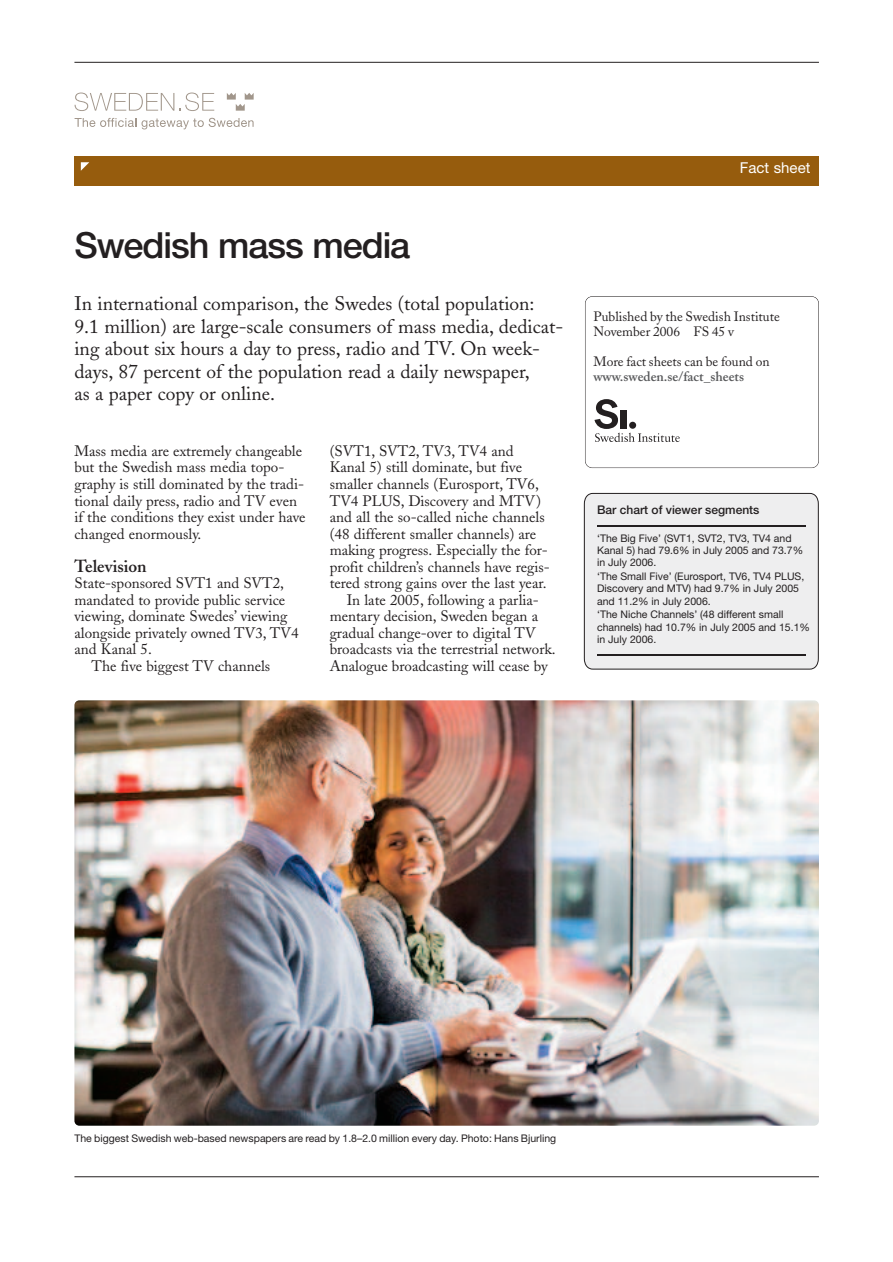
<style>
.page{position:relative;width:893px;height:1262px;background:#fff}
.page>*{position:absolute;margin:0;border:0;box-sizing:border-box;transform-origin:0 0}
.t1{font:500 36px "Helvetica Neue";letter-spacing:-.03em;color:#231f20}
.t2{font:19.5px/22.5px "Adobe Caslon";color:#231f20}
.t3{font:600 17.25px "Adobe Caslon";color:#231f20}
.t4{font:15px/16.5px "Adobe Caslon";color:#231f20}
.t5{font:15px "Helvetica Neue";color:#fff}
.t6{font:13.5px/15px "Adobe Caslon";color:#231f20}
.t7{font:600 13.5px "Adobe Caslon";color:#57585a}
.t8{font:500 12px "Helvetica Neue";color:#231f20}
.t9{font:10.5px/12.5px "Helvetica Neue";color:#231f20}
</style>
<div class="page">
<hr style="left:74px;top:62px;width:745px;height:1px;background:#231f20">
<hr style="left:74px;top:1176px;width:745px;height:1px;background:#231f20">
<div style="left:74px;top:156px;width:745px;height:30px;background:#965c0d"></div>
<svg style="left:81px;top:162px;width:8px;height:9px"></svg>
<svg style="left:227px;top:93px;width:27px;height:18px"></svg>
<svg style="left:74px;top:93px;width:140px;height:18px"></svg>
<svg style="left:75px;top:118px;width:178px;height:11px"></svg>
<div style="left:585px;top:296px;width:234px;height:172px;border:1px solid #231f20;border-radius:7px"></div>
<svg style="left:594px;top:399px;width:85px;height:43px"></svg>
<div style="left:620px;top:410px;width:6px;height:18px;background:#231f20"></div>
<div style="left:629px;top:422px;width:7px;height:7px;background:#231f20;border-radius:50%"></div>
<img style="left:74px;top:700px;width:745px;height:425px;border-radius:5px">
<div style="left:584px;top:493px;width:234px;height:176px;background:#eeeeef"></div>
<hr style="left:597px;top:525px;width:208px;height:1px;background:#231f20">
<hr style="left:597px;top:654px;width:208px;height:1px;background:#231f20">
<h1 class="t1" style="left:74px;top:232px;width:337px">Swedish mass media</h1>
<p class="t2" style="left:74px;top:295px;width:490px">In international comparison, the Swedes (total population:<br>9.1 million) are large-scale consumers of mass media, dedicat&shy;ing about six hours a day to press, radio and TV. On week&shy;days, 87 percent of the population read a daily newspaper,<br>as a paper copy or online.</p>
<p class="t4" style="left:74px;top:444px;width:233px">Mass media are extremely changeable but the Swedish mass media topo&shy;graphy is still dominated by the tradi&shy;tional daily press, radio and TV even if the conditions they exist under have changed enormously.</p>
<p class="t3" style="left:74px;top:559px;width:74px">Television</p>
<p class="t4" style="left:74px;top:576px;width:211px">State-sponsored SVT1 and SVT2,</p>
<p class="t4" style="left:74px;top:593px;width:212px">mandated to provide public service</p>
<p class="t4" style="left:74px;top:609px;width:214px">viewing, dominate Swedes’ viewing</p>
<p class="t4" style="left:74px;top:626px;width:226px">alongside privately owned TV3, TV4</p>
<p class="t4" style="left:74px;top:642px;width:79px">and Kanal 5.</p>
<p class="t4" style="left:91px;top:659px;width:180px">The five biggest TV channels</p>
<p class="t4" style="left:330px;top:444px;width:185px">(SVT1, SVT2, TV3, TV4 and</p>
<p class="t4" style="left:330px;top:461px;width:194px">Kanal 5) still dominate, but five</p>
<p class="t4" style="left:330px;top:477px;width:211px">smaller channels (Eurosport, TV6,</p>
<p class="t4" style="left:330px;top:494px;width:213px">TV4 PLUS, Discovery and MTV)</p>
<p class="t4" style="left:330px;top:510px;width:216px">and all the so-called niche channels</p>
<p class="t4" style="left:330px;top:527px;width:208px">(48 different smaller channels) are</p>
<p class="t4" style="left:330px;top:543px;width:220px">making progress. Especially the for-</p>
<p class="t4" style="left:330px;top:560px;width:222px">profit children’s channels have regis-</p>
<p class="t4" style="left:330px;top:576px;width:218px">tered strong gains over the last year.</p>
<p class="t4" style="left:347px;top:593px;width:194px">In late 2005, following a parlia-</p>
<p class="t4" style="left:330px;top:609px;width:210px">mentary decision, Sweden began a</p>
<p class="t4" style="left:330px;top:626px;width:207px">gradual change-over to digital TV</p>
<p class="t4" style="left:330px;top:642px;width:227px">broadcasts via the terrestrial network.</p>
<p class="t4" style="left:330px;top:659px;width:219px">Analogue broadcasting will cease by</p>
<p class="t5" style="left:739px;top:162px;width:72px">Fact sheet</p>
<p class="t6" style="left:593px;top:310px;width:188px">Published by the Swedish Institute<br>November 2006 FS 45 v</p>
<p class="t6" style="left:593px;top:355px;width:178px">More fact sheets can be found on</p>
<p class="t7" style="left:593px;top:371px;width:152px">www.sweden.se/fact_sheets</p>
<p class="t8" style="left:597px;top:506px;width:164px">Bar chart of viewer segments</p>
<p class="t9" style="left:597px;top:533px;width:208px">‘The Big Five’ (SVT1, SVT2, TV3, TV4 and<br>Kanal 5) had 79.6% in July 2005 and 73.7% in July 2006.</p>
<p class="t9" style="left:597px;top:571px;width:209px">‘The Small Five’ (Eurosport, TV6, TV4 PLUS,<br>Discovery and MTV) had 9.7% in July 2005 and 11.2% in July 2006.</p>
<p class="t9" style="left:597px;top:609px;width:214px">‘The Niche Channels’ (48 different small channels) had 10.7% in July 2005 and 15.1% in July 2006.</p>
<p class="t9" style="left:74px;top:1132px;width:483px">The biggest Swedish web-based newspapers are read by 1.8–2.0 million every day. Photo: Hans Bjurling</p>
</div>
